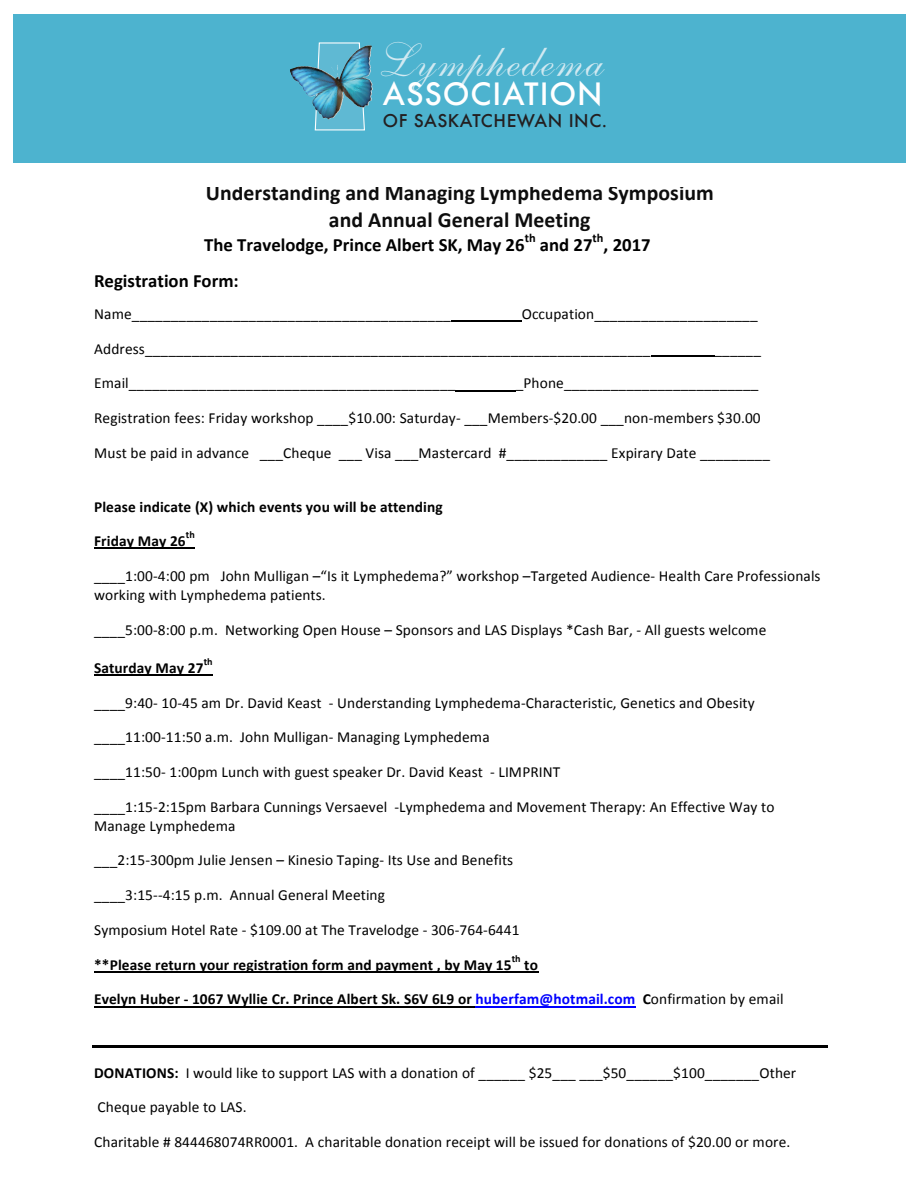
<style>
.page{position:relative;width:918px;height:1188px;background:#fff}
.page>*{position:absolute;margin:0;border:0;box-sizing:border-box;transform-origin:0 0}
.t1{font:46.95px "Shelley Allegro Script";letter-spacing:.03em;color:#d1e9f1}
.t2{font:500 30px "Futura";letter-spacing:.03em;color:#fff}
.t3{font:700 21.75px/26.5px "Calibri";letter-spacing:.005em;color:#0d0d0d;text-align:center}
.t4{font:700 18.75px "Calibri";color:#000}
.t5{font:500 17.25px "Futura";letter-spacing:.03em;color:#231f20}
.t6{font:15.45px/19.2px "Calibri";letter-spacing:.01em;color:#000}
.t7{font:700 15.45px "Calibri";letter-spacing:.01em;color:#000}
.t8{font:700 12.45px "Calibri";color:#000}
.t9{font:700 10.2px "Calibri";color:#000}
.s1{color:#00f}
.s2{font-weight:400}
.s3{font-weight:700}
</style>
<div class="page">
<hr style="left:451px;top:321px;width:71px;height:1px;background:#000">
<hr style="left:651px;top:356px;width:64px;height:1px;background:#000">
<hr style="left:456px;top:390px;width:60px;height:1px;background:#000">
<hr style="left:94px;top:548px;width:101px;height:1px;background:#000">
<hr style="left:94px;top:674px;width:119px;height:2px;background:#000">
<hr style="left:94px;top:971px;width:444px;height:2px;background:#000">
<hr style="left:94px;top:1006px;width:382px;height:1px;background:#000">
<hr style="left:476px;top:1006px;width:160px;height:1px;background:#00f">
<hr style="left:92px;top:1045px;width:736px;height:2px;background:#000">
<div style="left:13px;top:14px;width:892px;height:149px;background:#4db3cf"></div>
<svg style="left:314px;top:42px;width:52px;height:89px;background:#66b2c9"></svg>
<img style="left:290px;top:46px;width:76px;height:59px">
<p class="t1" style="left:373px;top:33px;width:225px">Lymphedema</p>
<p class="t2" style="left:383px;top:73px;width:221px">ASSOCIATION</p>
<p class="t5" style="left:383px;top:109px;width:226px">OF SASKATCHEWAN INC.</p>
<p class="t3" style="left:206px;top:179px;width:510px">Understanding and Managing Lymphedema Symposium and Annual General Meeting</p>
<p class="t4" style="left:204px;top:233px;width:322px">The Travelodge, Prince Albert SK, May 26</p>
<p class="t8" style="left:525px;top:230px;width:12px">th</p>
<p class="t4" style="left:540px;top:233px;width:54px">and 27</p>
<p class="t8" style="left:593px;top:230px;width:12px">th</p>
<p class="t4" style="left:604px;top:233px;width:49px">, 2017</p>
<p class="t4" style="left:94px;top:269px;width:146px">Registration Form:</p>
<p class="t6" style="left:94px;top:303px;width:358px">Name_________________________________________</p>
<p class="t6" style="left:522px;top:303px;width:238px">Occupation_____________________</p>
<p class="t6" style="left:94px;top:338px;width:558px">Address_________________________________________________________________</p>
<p class="t6" style="left:714px;top:338px;width:48px">______</p>
<p class="t6" style="left:94px;top:373px;width:363px">Email__________________________________________</p>
<p class="t6" style="left:516px;top:373px;width:244px">_Phone_________________________</p>
<p class="t6" style="left:94px;top:408px;width:668px">Registration fees: Friday workshop ____$10.00: Saturday--‐ ___Members--‐$20.00 ___non--‐members $30.00</p>
<p class="t6" style="left:94px;top:442px;width:677px">Must be paid in advance ___Cheque ___ Visa ___Mastercard #_____________ Expirary Date _________</p>
<p class="t7" style="left:94px;top:497px;width:350px">Please indicate (X) which events you will be attending</p>
<p class="t7" style="left:94px;top:531px;width:93px">Friday May 26</p>
<p class="t9" style="left:186px;top:529px;width:10px">th</p>
<p class="t6" style="left:94px;top:566px;width:728px">____1:00--‐4:00 pm John Mulligan –“Is it Lymphedema?” workshop –Targeted Audience--‐ Health Care Professionals working with Lymphedema patients.</p>
<p class="t6" style="left:94px;top:619px;width:674px">____5:00--‐8:00 p.m. Networking Open House – Sponsors and LAS Displays *Cash Bar, --‐ All guests welcome</p>
<p class="t7" style="left:94px;top:658px;width:111px">Saturday May 27</p>
<p class="t9" style="left:204px;top:655px;width:10px">th</p>
<p class="t6" style="left:94px;top:692px;width:662px">____9:40--‐ 10--‐45 am Dr. David Keast --‐ Understanding Lymphedema--‐Characteristic, Genetics and Obesity</p>
<p class="t6" style="left:94px;top:727px;width:397px">____11:00--‐11:50 a.m. John Mulligan--‐ Managing Lymphedema</p>
<p class="t6" style="left:94px;top:762px;width:468px">____11:50--‐ 1:00pm Lunch with guest speaker Dr. David Keast --‐ LIMPRINT</p>
<p class="t6" style="left:94px;top:796px;width:682px">____1:15--‐2:15pm Barbara Cunnings Versaevel --‐Lymphedema and Movement Therapy: An Effective Way to<br>Manage Lymphedema</p>
<p class="t6" style="left:94px;top:850px;width:421px">___2:15--‐300pm Julie Jensen – Kinesio Taping--‐ Its Use and Benefits</p>
<p class="t6" style="left:94px;top:885px;width:292px">____3:15--‐--‐4:15 p.m. Annual General Meeting</p>
<p class="t6" style="left:94px;top:920px;width:427px">Symposium Hotel Rate --‐ $109.00 at The Travelodge --‐ 306--‐764--‐6441</p>
<p class="t7" style="left:94px;top:955px;width:419px">**Please return your registration form and payment , by May 15</p>
<p class="t9" style="left:512px;top:952px;width:10px">th</p>
<p class="t7" style="left:524px;top:955px;width:15px">to</p>
<p class="t7" style="left:94px;top:990px;width:691px">Evelyn Huber --‐ 1067 Wyllie Cr. Prince Albert Sk. S6V 6L9 or <span class="s1">huberfam@hotmail.com</span> C<span class="s2">onfirmation by email</span></p>
<p class="t6" style="left:94px;top:1062px;width:704px"><span class="s3">DONATIONS:</span> I would like to support LAS with a donation of ______ $25___ ___$50______$100_______Other</p>
<p class="t6" style="left:98px;top:1097px;width:151px">Cheque payable to LAS.</p>
<p class="t6" style="left:94px;top:1131px;width:698px">Charitable # 844468074RR0001. A charitable donation receipt will be issued for donations of $20.00 or more.</p>
</div>
